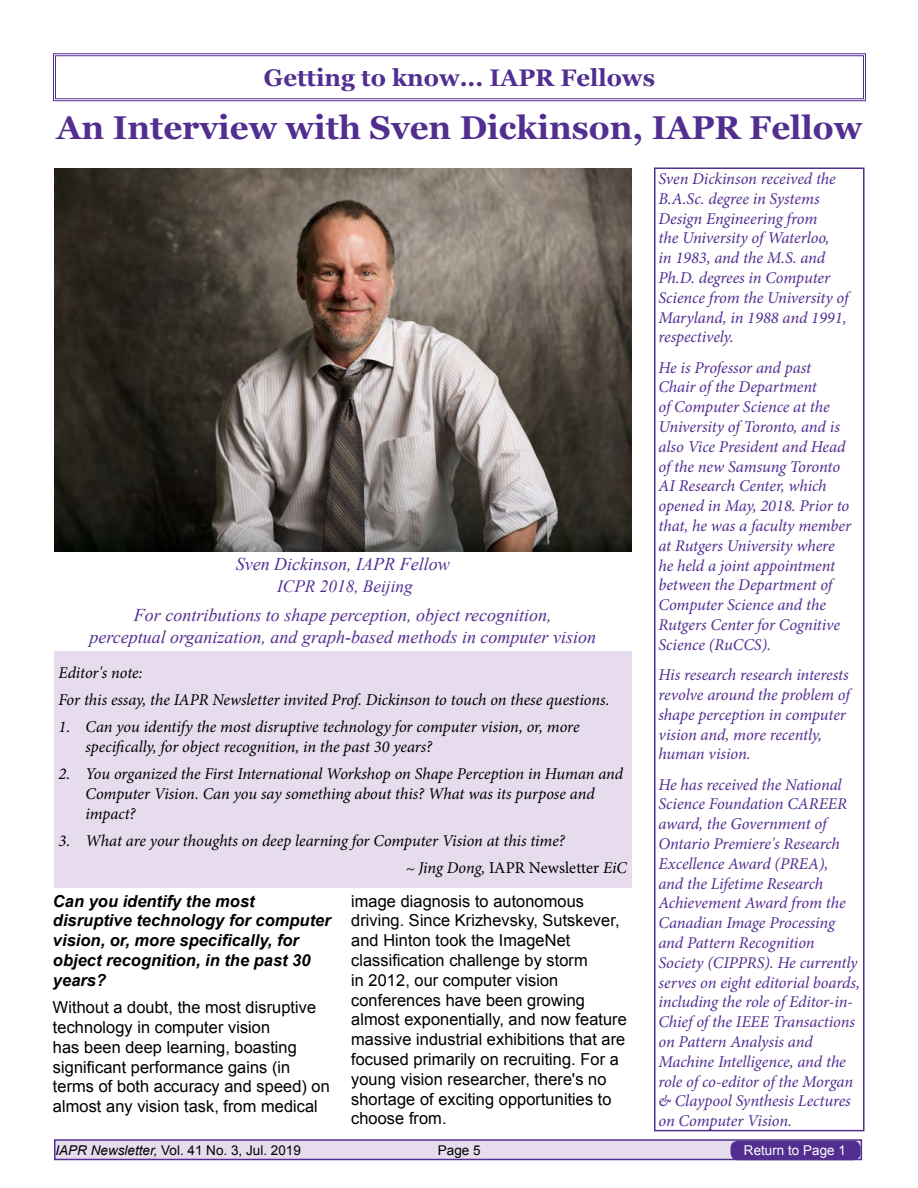
<style>
.page{position:relative;width:918px;height:1188px;background:#fff}
.page>*{position:absolute;margin:0;border:0;box-sizing:border-box;transform-origin:0 0}
.t1{font:700 33px "Georgia";color:#522e91}
.t2{font:700 24px "Georgia";color:#522e91}
.t3{font:italic 18px/21.6px "Times New Roman";color:#522e91;text-align:center}
.t4{font:italic 17.25px "Times New Roman";color:#522e91}
.t5{font:italic 16.5px/19.8px "Minion Pro";letter-spacing:-.01em;color:#522e91}
.t6{font:16.5px/19.8px "Arial";color:#000}
.t7{font:italic 16.5px/19.8px "Minion Pro";letter-spacing:-.01em;color:#000}
.t8{font:italic 700 16.5px/19.8px "Arial";color:#000}
.t9{font:13.5px "Arial";color:#000}
.t10{font:13.5px "Arial";color:#fff}
.s1{font-style:normal}
.s2{font-style:italic}
</style>
<div class="page">
<div style="left:55px;top:1140px;width:806px;height:20px;background:#e7dced"></div>
<div style="left:54px;top:1139px;width:808px;height:21px;border:2px solid #522e91"></div>
<div style="left:730px;top:1141px;width:131px;height:19px;background:#522e91;border-radius:8px"></div>
<svg style="left:53px;top:53px;width:813px;height:49px"></svg>
<div style="left:55px;top:55px;width:809px;height:44px;border:1px solid #522e91"></div>
<div style="left:54px;top:651px;width:578px;height:237px;background:#e7dced"></div>
<div style="left:654px;top:167px;width:211px;height:964px;border:2px solid #522e91"></div>
<img style="left:54px;top:169px;width:577px;height:383px">
<h2 class="t2" style="left:264px;top:60px;width:393px">Getting to know... IAPR Fellows</h2>
<h1 class="t1" style="left:57px;top:102px;width:807px">An Interview with Sven Dickinson, IAPR Fellow</h1>
<p class="t3" style="left:236px;top:553px;width:215px">Sven Dickinson, IAPR Fellow</p>
<p class="t4" style="left:277px;top:574px;width:137px">ICPR 2018, Beijing</p>
<p class="t3" style="left:89px;top:604px;width:508px">For contributions to shape perception, object recognition,<br>perceptual organization, and graph-based methods in computer vision</p>
<p class="t7" style="left:58px;top:659px;width:553px;line-height:27.3px">Editor's note:<br>For this essay, the IAPR Newsletter invited Prof. Dickinson to touch on these questions.</p>
<p class="t7" style="left:85px;top:717px;width:496px;text-indent:-27px">1. Can you identify the most disruptive technology for computer vision, or, more specifically, for object recognition, in the past 30 years?</p>
<p class="t7" style="left:85px;top:764px;width:539px;text-indent:-27px">2. You organized the First International Workshop on Shape Perception in Human and<br>Computer Vision. Can you say something about this? What was its purpose and impact?</p>
<p class="t7" style="left:405px;top:827px;width:223px;line-height:27.3px;text-indent:-347px">3. What are your thoughts on deep learning for Computer Vision at this time?<br>~ Jing Dong, <span class="s1">IAPR Newsletter</span> EiC</p>
<p class="t8" style="left:53px;top:891px;width:279px">Can you identify the most disruptive technology for computer vision, or, more specifically, for object recognition, in the past 30 years?</p>
<p class="t6" style="left:53px;top:998px;width:279px">Without a doubt, the most disruptive technology in computer vision<br>has been deep learning, boasting significant performance gains (in terms of both accuracy and speed) on almost any vision task, from medical</p>
<p class="t6" style="left:351px;top:891px;width:278px">image diagnosis to autonomous driving. Since Krizhevsky, Sutskever, and Hinton took the ImageNet classification challenge by storm<br>in 2012, our computer vision conferences have been growing almost exponentially, and now feature massive industrial exhibitions that are focused primarily on recruiting. For a young vision researcher, there's no shortage of exciting opportunities to choose from.</p>
<p class="t5" style="left:658px;top:169px;width:192px">Sven Dickinson received the<br>B.A.Sc. degree in Systems<br>Design Engineering from<br>the University of Waterloo,<br>in 1983, and the M.S. and<br>Ph.D. degrees in Computer<br>Science from the University of<br>Maryland, in 1988 and 1991, respectively.</p>
<p class="t5" style="left:658px;top:357px;width:194px">He is Professor and past<br>Chair of the Department<br>of Computer Science at the<br>University of Toronto, and is also Vice President and Head of the new Samsung Toronto<br>AI Research Center, which opened in May, 2018. Prior to that, he was a faculty member at Rutgers University where he held a joint appointment between the Department of<br>Computer Science and the<br>Rutgers Center for Cognitive<br>Science (RuCCS).</p>
<p class="t5" style="left:658px;top:665px;width:193px">His research research interests revolve around the problem of shape perception in computer vision and, more recently, human vision.</p>
<p class="t5" style="left:658px;top:774px;width:203px">He has received the National<br>Science Foundation CAREER award, the Government of<br>Ontario Premiere's Research<br>Excellence Award (PREA),<br>and the Lifetime Research<br>Achievement Award from the<br>Canadian Image Processing and Pattern Recognition<br>Society (CIPPRS). He currently serves on eight editorial boards, including the role of Editor-in-<br>Chief of the IEEE Transactions on Pattern Analysis and<br>Machine Intelligence, and the role of co-editor of the Morgan &amp; Claypool Synthesis Lectures on Computer Vision.</p>
<p class="t9" style="left:56px;top:1141px;width:247px"><span class="s2">IAPR Newsletter,</span> Vol. 41 No. 3, Jul. 2019</p>
<p class="t9" style="left:438px;top:1141px;width:44px">Page 5</p>
<p class="t10" style="left:744px;top:1142px;width:104px">Return to Page 1</p>
</div>
